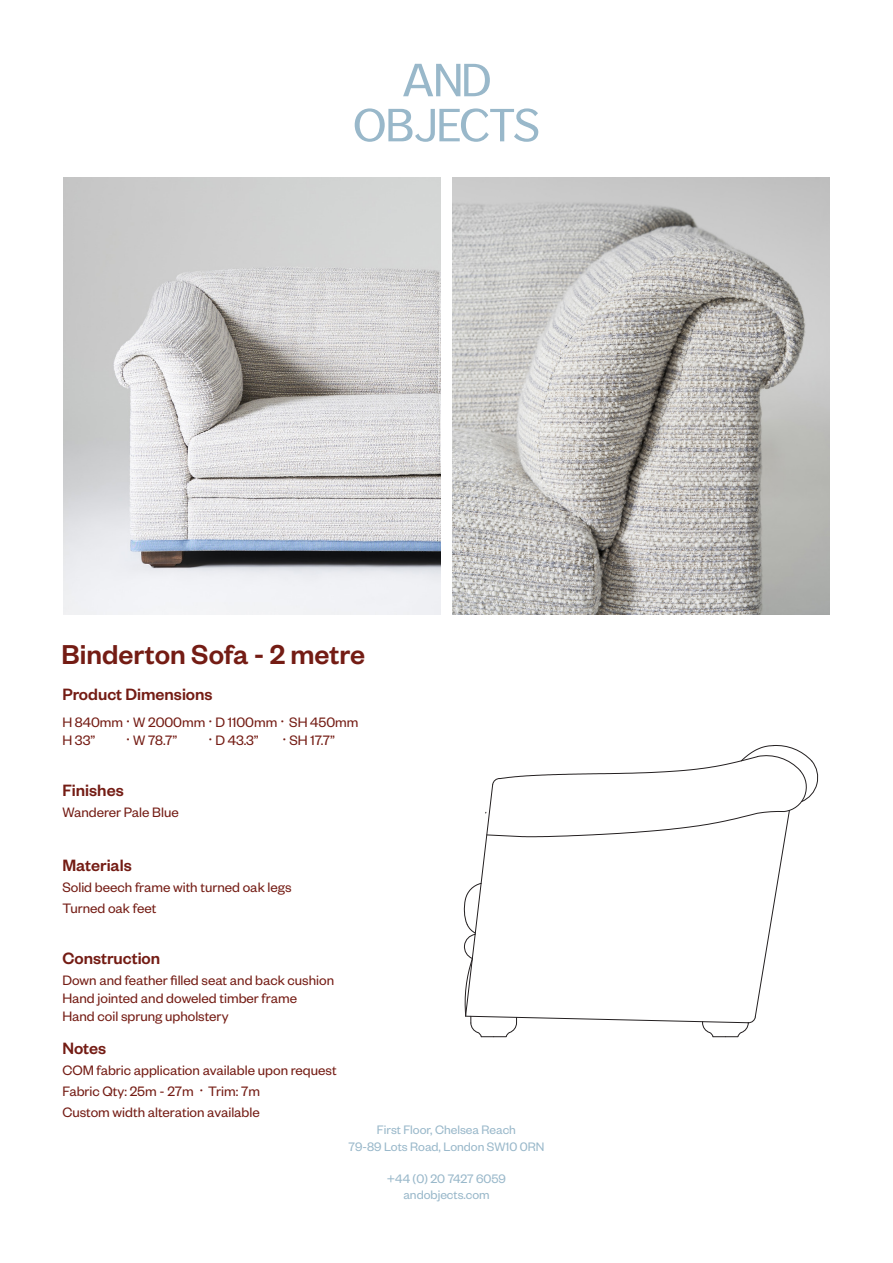
<style>
.page{position:relative;width:893px;height:1263px;background:#fff}
.page>*{position:absolute;margin:0;border:0;box-sizing:border-box;transform-origin:0 0}
.t1{font:500 30px "Founders Grotesk";color:#741c14}
.t2{font:500 18px "Founders Grotesk";color:#741c14}
.t3{font:15px "Founders Grotesk";color:#741c14}
.t4{font:13.5px "Founders Grotesk";color:#99b8ca}
.s1{font-family:"Futura";font-weight:500}
</style>
<div class="page">
<svg style="left:463px;top:745px;width:356px;height:292px"></svg>
<img style="left:64px;top:177px;width:376px;height:438px">
<img style="left:453px;top:177px;width:376px;height:438px">
<svg style="left:403px;top:64px;width:87px;height:32px"></svg>
<svg style="left:355px;top:108px;width:183px;height:34px"></svg>
<p class="t1" style="left:62px;top:635px;width:305px">Binderton Sofa - 2 metre</p>
<p class="t2" style="left:62px;top:682px;width:152px">Product Dimensions</p>
<p class="t3" style="left:62px;top:712px;width:298px">H 840mm <span class="s1">·</span> W 2000mm <span class="s1">·</span> D 1100mm <span class="s1">·</span> SH 450mm</p>
<p class="t3" style="left:62px;top:730px;width:34px">H 33”</p>
<p class="t2" style="left:62px;top:778px;width:63px">Finishes</p>
<p class="t3" style="left:62px;top:802px;width:118px">Wanderer Pale Blue</p>
<p class="t3" style="left:126px;top:730px;width:53px"><span class="s1">·</span> W 78.7”</p>
<p class="t3" style="left:208px;top:730px;width:52px"><span class="s1">·</span> D 43.3”</p>
<p class="t3" style="left:282px;top:730px;width:54px"><span class="s1">·</span> SH 17.7”</p>
<p class="t2" style="left:62px;top:853px;width:71px">Materials</p>
<p class="t3" style="left:62px;top:877px;width:231px">Solid beech frame with turned oak legs</p>
<p class="t3" style="left:62px;top:898px;width:95px">Turned oak feet</p>
<p class="t2" style="left:62px;top:946px;width:99px">Construction</p>
<p class="t3" style="left:62px;top:970px;width:273px">Down and feather filled seat and back cushion</p>
<p class="t3" style="left:62px;top:988px;width:236px">Hand jointed and doweled timber frame</p>
<p class="t3" style="left:62px;top:1006px;width:168px">Hand coil sprung upholstery</p>
<p class="t2" style="left:62px;top:1036px;width:45px">Notes</p>
<p class="t3" style="left:62px;top:1060px;width:276px">COM fabric application available upon request</p>
<p class="t3" style="left:62px;top:1081px;width:199px">Fabric Qty: 25m - 27m <span class="s1">·</span> Trim: 7m</p>
<p class="t3" style="left:62px;top:1102px;width:199px">Custom width alteration available</p>
<p class="t4" style="left:377px;top:1122px;width:141px">First Floor, Chelsea Reach</p>
<p class="t4" style="left:349px;top:1138px;width:197px">79-89 Lots Road, London SW10 0RN</p>
<p class="t4" style="left:387px;top:1170px;width:121px">+44 (0) 20 7427 6059</p>
<p class="t4" style="left:403px;top:1186px;width:88px">andobjects.com</p>
</div>
